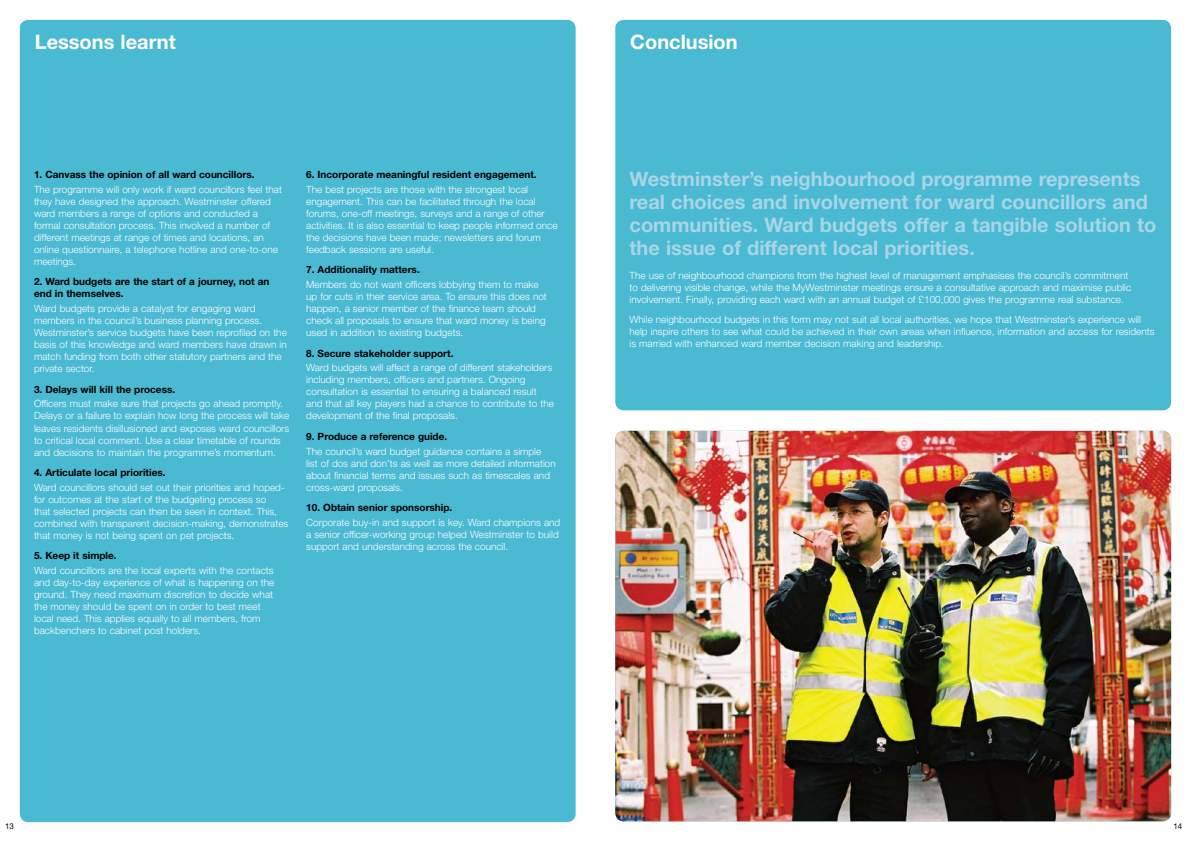
<style>
.page{position:relative;width:1191px;height:842px;background:#fff}
.page>*{position:absolute;margin:0;border:0;box-sizing:border-box;transform-origin:0 0}
.t1{font:700 20px/23px "Helvetica Neue";color:#a9d6e5}
.t2{font:700 20px "Helvetica Neue";color:#fff}
.t3{font:300 10px/12px "Helvetica Neue";color:#fff}
.t4{font:700 10px/12px "Helvetica Neue";color:#000}
.t5{font:8px "Helvetica Neue";color:#000}
</style>
<div class="page">
<div style="left:20px;top:20px;width:555px;height:802px;background:#4ab9d2;border-radius:9px"></div>
<div style="left:615px;top:20px;width:556px;height:390px;background:#4ab9d2;border-radius:9px"></div>
<img style="left:615px;top:431px;width:556px;height:390px">
<h1 class="t2" style="left:35px;top:30px;width:142px">Lessons learnt</h1>
<h1 class="t2" style="left:630px;top:30px;width:109px">Conclusion</h1>
<p class="t4" style="left:34px;top:168px;width:222px">1. Canvass the opinion of all ward councillors.</p>
<p class="t3" style="left:34px;top:183px;width:249px">The programme will only work if ward councillors feel that they have designed the approach. Westminster offered ward members a range of options and conducted a formal consultation process. This involved a number of different meetings at range of times and locations, an online questionnaire, a telephone hotline and one-to-one meetings.</p>
<p class="t4" style="left:34px;top:275px;width:237px">2. Ward budgets are the start of a journey, not an end in themselves.</p>
<p class="t3" style="left:34px;top:302px;width:254px">Ward budgets provide a catalyst for engaging ward members in the council’s business planning process.<br>Westminster’s service budgets have been reprofiled on the basis of this knowledge and ward members have drawn in match funding from both other statutory partners and the private sector.</p>
<p class="t4" style="left:34px;top:383px;width:143px">3. Delays will kill the process.</p>
<p class="t3" style="left:34px;top:398px;width:257px">Officers must make sure that projects go ahead promptly.<br>Delays or a failure to explain how long the process will take leaves residents disillusioned and exposes ward councillors to critical local comment. Use a clear timetable of rounds and decisions to maintain the programme’s momentum.</p>
<p class="t4" style="left:34px;top:466px;width:133px">4. Articulate local priorities.</p>
<p class="t3" style="left:34px;top:481px;width:256px">Ward councillors should set out their priorities and hoped&shy;for outcomes at the start of the budgeting process so<br>that selected projects can then be seen in context. This, combined with transparent decision-making, demonstrates that money is not being spent on pet projects.</p>
<p class="t4" style="left:34px;top:549px;width:84px">5. Keep it simple.</p>
<p class="t3" style="left:34px;top:564px;width:242px">Ward councillors are the local experts with the contacts and day-to-day experience of what is happening on the ground. They need maximum discretion to decide what the money should be spent on in order to best meet local need. This applies equally to all members, from backbenchers to cabinet post holders.</p>
<p class="t4" style="left:306px;top:168px;width:232px">6. Incorporate meaningful resident engagement.</p>
<p class="t3" style="left:306px;top:183px;width:253px">The best projects are those with the strongest local engagement. This can be facilitated through the local forums, one-off meetings, surveys and a range of other activities. It is also essential to keep people informed once the decisions have been made; newsletters and forum feedback sessions are useful.</p>
<p class="t4" style="left:306px;top:263px;width:115px">7. Additionality matters.</p>
<p class="t3" style="left:306px;top:278px;width:242px">Members do not want officers lobbying them to make up for cuts in their service area. To ensure this does not happen, a senior member of the finance team should check all proposals to ensure that ward money is being used in addition to existing budgets.</p>
<p class="t4" style="left:306px;top:347px;width:149px">8. Secure stakeholder support.</p>
<p class="t3" style="left:306px;top:362px;width:249px">Ward budgets will affect a range of different stakeholders including members, officers and partners. Ongoing consultation is essential to ensuring a balanced result and that all key players had a chance to contribute to the development of the final proposals.</p>
<p class="t4" style="left:306px;top:430px;width:142px">9. Produce a reference guide.</p>
<p class="t3" style="left:306px;top:445px;width:251px">The council’s ward budget guidance contains a simple<br>list of dos and don’ts as well as more detailed information about financial terms and issues such as timescales and cross-ward proposals.</p>
<p class="t4" style="left:306px;top:501px;width:148px">10. Obtain senior sponsorship.</p>
<p class="t3" style="left:306px;top:516px;width:255px">Corporate buy-in and support is key. Ward champions and a senior officer-working group helped Westminster to build support and understanding across the council.</p>
<h1 class="t1" style="left:629px;top:167px;width:528px">Westminster’s neighbourhood programme represents real choices and involvement for ward councillors and communities. Ward budgets offer a tangible solution to the issue of different local priorities.</h1>
<p class="t3" style="left:629px;top:269px;width:503px">The use of neighbourhood champions from the highest level of management emphasises the council’s commitment to delivering visible change, while the MyWestminster meetings ensure a consultative approach and maximise public involvement. Finally, providing each ward with an annual budget of £100,000 gives the programme real substance.</p>
<p class="t3" style="left:629px;top:313px;width:526px">While neighbourhood budgets in this form may not suit all local authorities, we hope that Westminster’s experience will help inspire others to see what could be achieved in their own areas when influence, information and access for residents is married with enhanced ward member decision making and leadership.</p>
<p class="t5" style="left:5px;top:821px;width:10px">13</p>
<p class="t5" style="left:1173px;top:821px;width:10px">14</p>
</div>
